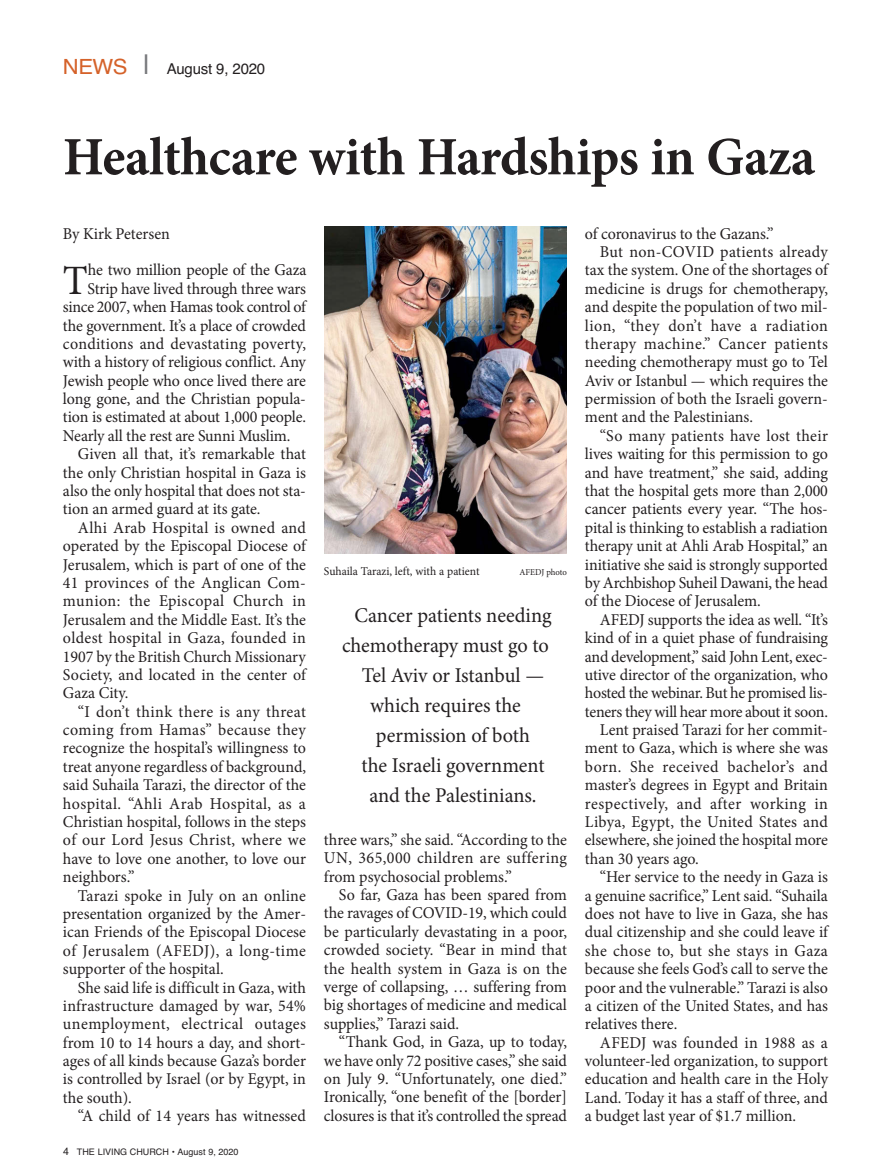
<style>
.page{position:relative;width:891px;height:1175px;background:#fff}
.page>*{position:absolute;margin:0;border:0;box-sizing:border-box;transform-origin:0 0}
.t1{font:700 54px "Minion Pro";letter-spacing:-.01em;color:#231f20}
.t2{font:41.7px "Minion Pro";color:#231f20}
.t3{font:21px/30px "Minion Pro";color:#231f20;text-align:center}
.t4{font:16.5px/18.5px "Minion Pro";color:#231f20;text-align:justify}
.t5{font:16.5px "Minion Pro";letter-spacing:.02em;color:#231f20}
.t6{font:16.5px "Minion Pro";letter-spacing:.03em;color:#231f20}
.t7{font:16.5px "Minion Pro";letter-spacing:.025em;color:#231f20}
.t8{font:16.5px "Minion Pro";letter-spacing:-.02em;color:#231f20}
.t9{font:15px "Helvetica";letter-spacing:-.015em;color:#231f20}
.t10{font:12px "Minion Pro";color:#231f20}
.t11{font:9px "Helvetica";color:#231f20}
.t12{font:9px "Minion Pro";letter-spacing:-.005em;color:#231f20}
.s1{font-size:21px;color:#d5622a}
.s2{font-size:27px;color:#77787b}
.s3{font-size:10.5px}
</style>
<div class="page">
<img style="left:324px;top:226px;width:243px;height:328px">
<p class="t9" style="left:63px;top:60px;width:204px"><span class="s1">news</span> <span class="s2">|</span> August 9, 2020</p>
<h1 class="t1" style="left:63px;top:137px;width:754px">Healthcare with Hardships in Gaza</h1>
<p class="t4" style="left:63px;top:225px;width:108px">By Kirk Petersen</p>
<h2 class="t2" style="left:63px;top:264px;width:26px">T</h2>
<p class="t4" style="left:88px;top:262px;width:220px">he two million people of the Gaza</p>
<p class="t4" style="left:88px;top:281px;width:220px">Strip have lived through three wars</p>
<p class="t8" style="left:63px;top:300px;width:245px">since 2007, when Hamas took control of</p>
<p class="t4" style="left:63px;top:317px;width:244px">the government. It’s a place of crowded</p>
<p class="t5" style="left:63px;top:337px;width:245px">conditions and devastating poverty,</p>
<p class="t4" style="left:63px;top:354px;width:244px">with a history of religious conflict. Any</p>
<p class="t4" style="left:63px;top:373px;width:245px">Jewish people who once lived there are</p>
<p class="t4" style="left:63px;top:391px;width:245px">long gone, and the Christian popula-</p>
<p class="t4" style="left:63px;top:409px;width:245px">tion is estimated at about 1,000 people.</p>
<p class="t4" style="left:63px;top:428px;width:229px">nearly all the rest are Sunni Muslim.</p>
<p class="t4" style="left:78px;top:446px;width:230px">Given all that, it’s remarkable that</p>
<p class="t4" style="left:63px;top:464px;width:245px">the only Christian hospital in Gaza is</p>
<p class="t4" style="left:63px;top:483px;width:245px">also the only hospital that does not sta-</p>
<p class="t4" style="left:63px;top:501px;width:199px">tion an armed guard at its gate.</p>
<p class="t4" style="left:78px;top:520px;width:230px">Alhi Arab Hospital is owned and</p>
<p class="t4" style="left:63px;top:538px;width:245px">operated by the Episcopal Diocese of</p>
<p class="t4" style="left:63px;top:556px;width:245px">Jerusalem, which is part of one of the</p>
<p class="t5" style="left:63px;top:576px;width:244px">41 provinces of the Anglican Com-</p>
<p class="t7" style="left:63px;top:595px;width:245px">munion: the Episcopal Church in</p>
<p class="t4" style="left:63px;top:611px;width:245px">Jerusalem and the Middle East. It’s the</p>
<p class="t5" style="left:63px;top:631px;width:245px">oldest hospital in Gaza, founded in</p>
<p class="t4" style="left:63px;top:648px;width:244px">1907 by the British Church Missionary</p>
<p class="t4" style="left:63px;top:667px;width:245px">Society, and located in the center of</p>
<p class="t4" style="left:63px;top:685px;width:67px">Gaza City.</p>
<p class="t6" style="left:78px;top:705px;width:229px">“I don’t think there is any threat</p>
<p class="t7" style="left:63px;top:723px;width:245px">coming from Hamas” because they</p>
<p class="t4" style="left:63px;top:740px;width:245px">recognize the hospital’s willingness to</p>
<p class="t4" style="left:63px;top:759px;width:245px">treat anyone regardless of background,</p>
<p class="t4" style="left:63px;top:777px;width:245px">said Suhaila Tarazi, the director of the</p>
<p class="t7" style="left:63px;top:797px;width:244px">hospital. “Ahli Arab Hospital, as a</p>
<p class="t4" style="left:63px;top:814px;width:245px">Christian hospital, follows in the steps</p>
<p class="t5" style="left:63px;top:833px;width:245px">of our Lord Jesus Christ, where we</p>
<p class="t4" style="left:63px;top:850px;width:245px">have to love one another, to love our</p>
<p class="t4" style="left:63px;top:869px;width:73px">neighbors.”</p>
<p class="t4" style="left:78px;top:887px;width:230px">Tarazi spoke in July on an online</p>
<p class="t4" style="left:63px;top:906px;width:245px">presentation organized by the Amer-</p>
<p class="t4" style="left:63px;top:924px;width:245px">ican Friends of the Episcopal Diocese</p>
<p class="t6" style="left:63px;top:944px;width:245px">of Jerusalem (AFEDJ), a long-time</p>
<p class="t4" style="left:63px;top:961px;width:162px">supporter of the hospital.</p>
<p class="t4" style="left:78px;top:979px;width:229px">She said life is difficult in Gaza, with</p>
<p class="t4" style="left:63px;top:997px;width:244px">infrastructure damaged by war, 54%</p>
<p class="t6" style="left:63px;top:1017px;width:244px">unemployment, electrical outages</p>
<p class="t4" style="left:63px;top:1034px;width:245px">from 10 to 14 hours a day, and short-</p>
<p class="t4" style="left:63px;top:1053px;width:245px">ages of all kinds because Gaza’s border</p>
<p class="t4" style="left:63px;top:1071px;width:245px">is controlled by Israel (or by Egypt, in</p>
<p class="t4" style="left:63px;top:1089px;width:70px">the south).</p>
<p class="t4" style="left:78px;top:1108px;width:230px">“A child of 14 years has witnessed</p>
<p class="t11" style="left:63px;top:1146px;width:177px"><span class="s3">4</span> THe LIVInG CHURCH • August 9, 2020</p>
<p class="t10" style="left:324px;top:566px;width:157px">Suhaila Tarazi, left, with a patient</p>
<p class="t12" style="left:520px;top:568px;width:49px">AFEDJ photo</p>
<p class="t3" style="left:342px;top:602px;width:211px">Cancer patients needing chemotherapy must go to<br>Tel Aviv or Istanbul — which requires the permission of both<br>the Israeli government and the Palestinians.</p>
<p class="t4" style="left:324px;top:831px;width:245px">three wars,” she said. “According to the Un, 365,000 children are suffering from psychosocial problems.”</p>
<p class="t4" style="left:324px;top:887px;width:245px;text-indent:15px">So far, Gaza has been spared from the ravages of COVID-19, which could be particularly devastating in a poor, crowded society. “Bear in mind that the health system in Gaza is on the verge of collapsing, … suffering from big shortages of medicine and medical supplies,” Tarazi said.</p>
<p class="t4" style="left:324px;top:1034px;width:245px;text-indent:15px">“Thank God, in Gaza, up to today, we have only 72 positive cases,” she said on July 9. “Unfortunately, one died.” Ironically, “one benefit of the [border] closures is that it’s controlled the spread</p>
<p class="t4" style="left:585px;top:225px;width:190px">of coronavirus to the Gazans.”</p>
<p class="t5" style="left:600px;top:245px;width:229px">But non-COVID patients already</p>
<p class="t4" style="left:585px;top:262px;width:245px">tax the system. One of the shortages of</p>
<p class="t4" style="left:585px;top:281px;width:244px">medicine is drugs for chemotherapy,</p>
<p class="t4" style="left:585px;top:299px;width:245px">and despite the population of two mil-</p>
<p class="t6" style="left:585px;top:319px;width:245px">lion, “they don’t have a radiation</p>
<p class="t6" style="left:585px;top:337px;width:245px">therapy machine.” Cancer patients</p>
<p class="t4" style="left:585px;top:354px;width:245px">needing chemotherapy must go to Tel</p>
<p class="t4" style="left:585px;top:373px;width:245px">Aviv or Istanbul — which requires the</p>
<p class="t4" style="left:585px;top:391px;width:245px">permission of both the Israeli govern-</p>
<p class="t4" style="left:585px;top:409px;width:170px">ment and the Palestinians.</p>
<p class="t5" style="left:600px;top:429px;width:230px">“So many patients have lost their</p>
<p class="t4" style="left:585px;top:446px;width:245px">lives waiting for this permission to go</p>
<p class="t4" style="left:585px;top:464px;width:245px">and have treatment,” she said, adding</p>
<p class="t4" style="left:585px;top:483px;width:244px">that the hospital gets more than 2,000</p>
<p class="t4" style="left:585px;top:501px;width:245px">cancer patients every year. “The hos-</p>
<p class="t4" style="left:585px;top:520px;width:245px">pital is thinking to establish a radiation</p>
<p class="t4" style="left:585px;top:538px;width:244px">therapy unit at Ahli Arab Hospital,” an</p>
<p class="t4" style="left:585px;top:556px;width:245px">initiative she said is strongly supported</p>
<p class="t4" style="left:585px;top:575px;width:245px">by Archbishop Suheil Dawani, the head</p>
<p class="t4" style="left:585px;top:593px;width:177px">of the Diocese of Jerusalem.</p>
<p class="t4" style="left:600px;top:611px;width:229px">AFEDJ supports the idea as well. “It’s</p>
<p class="t4" style="left:585px;top:630px;width:245px">kind of in a quiet phase of fundraising</p>
<p class="t4" style="left:585px;top:648px;width:244px">and development,” said John Lent, exec-</p>
<p class="t4" style="left:585px;top:667px;width:244px">utive director of the organization, who</p>
<p class="t8" style="left:585px;top:686px;width:245px">hosted the webinar. But he promised lis-</p>
<p class="t8" style="left:585px;top:705px;width:245px">teners they will hear more about it soon.</p>
<p class="t4" style="left:600px;top:722px;width:230px">Lent praised Tarazi for her commit-</p>
<p class="t4" style="left:585px;top:740px;width:245px">ment to Gaza, which is where she was</p>
<p class="t7" style="left:585px;top:760px;width:245px">born. She received bachelor’s and</p>
<p class="t4" style="left:585px;top:777px;width:245px">master’s degrees in Egypt and Britain</p>
<p class="t7" style="left:585px;top:797px;width:245px">respectively, and after working in</p>
<p class="t4" style="left:585px;top:814px;width:245px">Libya, Egypt, the United States and</p>
<p class="t4" style="left:585px;top:832px;width:245px">elsewhere, she joined the hospital more</p>
<p class="t4" style="left:585px;top:850px;width:115px">than 30 years ago.</p>
<p class="t4" style="left:600px;top:869px;width:230px">“Her service to the needy in Gaza is</p>
<p class="t4" style="left:585px;top:887px;width:244px">a genuine sacrifice,” Lent said. “Suhaila</p>
<p class="t4" style="left:585px;top:906px;width:245px">does not have to live in Gaza, she has</p>
<p class="t4" style="left:585px;top:924px;width:245px">dual citizenship and she could leave if</p>
<p class="t5" style="left:585px;top:944px;width:245px">she chose to, but she stays in Gaza</p>
<p class="t4" style="left:585px;top:961px;width:245px">because she feels God’s call to serve the</p>
<p class="t4" style="left:585px;top:979px;width:245px">poor and the vulnerable.” Tarazi is also</p>
<p class="t4" style="left:585px;top:997px;width:245px">a citizen of the United States, and has</p>
<p class="t4" style="left:585px;top:1016px;width:94px">relatives there.</p>
<p class="t5" style="left:600px;top:1036px;width:229px">AFEDJ was founded in 1988 as a</p>
<p class="t4" style="left:585px;top:1053px;width:245px">volunteer-led organization, to support</p>
<p class="t4" style="left:585px;top:1071px;width:245px">education and health care in the Holy</p>
<p class="t4" style="left:585px;top:1089px;width:245px">Land. Today it has a staff of three, and</p>
<p class="t4" style="left:585px;top:1108px;width:213px">a budget last year of $1.7 million.</p>
</div>
